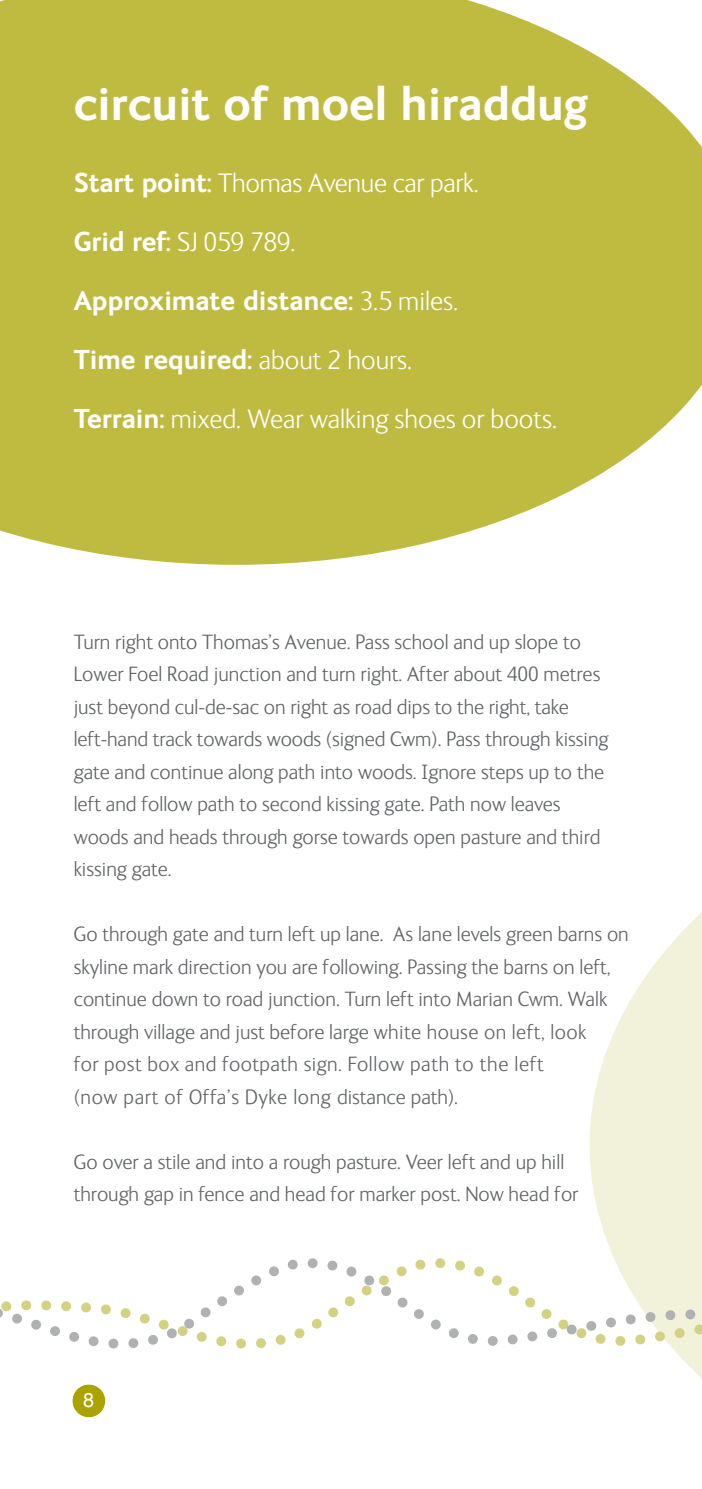
<style>
.page{position:relative;width:702px;height:1489px;background:#fff}
.page>*{position:absolute;margin:0;border:0;box-sizing:border-box;transform-origin:0 0}
.t1{font:700 47.5px "FS Ingrid";color:#fff}
.t2{font:300 27.5px/59px "FS Ingrid";letter-spacing:-.005em;color:#fff}
.t3{font:300 21.25px/32.5px "FS Ingrid";color:#616366}
.t4{font:20px "Helvetica";color:#fff}
.s1{font-weight:700}
</style>
<div class="page">
<svg style="left:589px;top:912px;width:113px;height:466px;fill:#f2f1d9"></svg>
<svg style="left:0;top:1243px;width:702px;height:111px"></svg>
<div style="left:72px;top:1384px;width:33px;height:33px;background:#aaa300;border-radius:50%"></div>
<div style="left:71px;top:1382px;width:36px;height:36px;border:2px solid #fff;border-radius:50%"></div>
<svg style="left:0;top:0;width:702px;height:564px;background:#c5c052"></svg>
<h1 class="t1" style="left:74px;top:86px;width:516px">circuit of moel hiraddug</h1>
<p class="t2" style="left:74px;top:155px;width:485px"><span class="s1">Start point:</span> Thomas Avenue car park.<br><span class="s1">Grid ref:</span> SJ 059 789.<br><span class="s1">Approximate distance:</span> 3.5 miles.<br><span class="s1">Time required:</span> about 2 hours.<br><span class="s1">Terrain:</span> mixed. Wear walking shoes or boots.</p>
<p class="t3" style="left:74px;top:627px;width:536px">Turn right onto Thomas’s Avenue. Pass school and up slope to Lower Foel Road junction and turn right. After about 400 metres just beyond cul-de-sac on right as road dips to the right, take left-hand track towards woods (signed Cwm). Pass through kissing gate and continue along path into woods. Ignore steps up to the left and follow path to second kissing gate. Path now leaves woods and heads through gorse towards open pasture and third kissing gate.</p>
<p class="t3" style="left:74px;top:919px;width:556px">Go through gate and turn left up lane. As lane levels green barns on skyline mark direction you are following. Passing the barns on left, continue down to road junction. Turn left into Marian Cwm. Walk through village and just before large white house on left, look<br>for post box and footpath sign. Follow path to the left<br>(now part of Offa’s Dyke long distance path).</p>
<p class="t3" style="left:74px;top:1147px;width:506px">Go over a stile and into a rough pasture. Veer left and up hill through gap in fence and head for marker post. Now head for</p>
<p class="t4" style="left:83px;top:1391px;width:13px">8</p>
</div>
